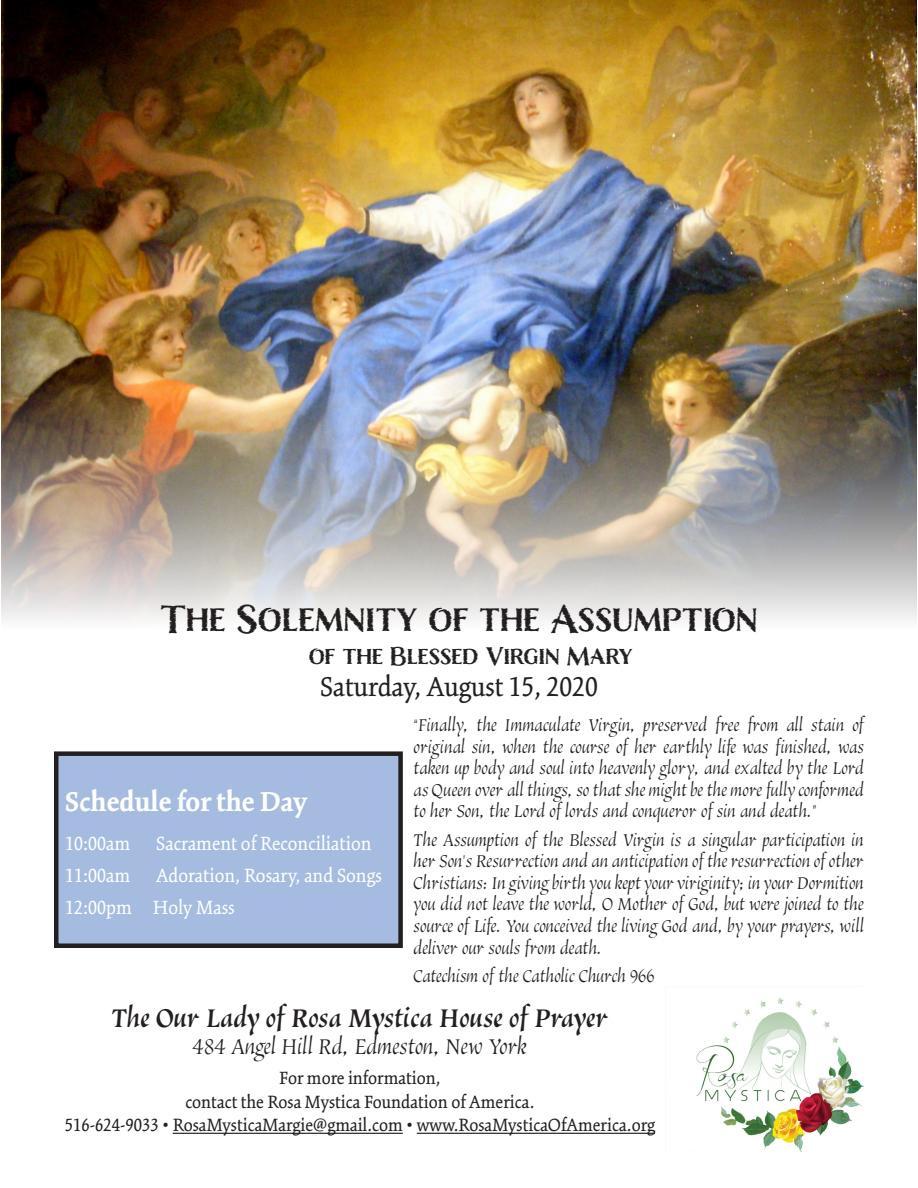
<style>
.page{position:relative;width:918px;height:1188px;background:#fff}
.page>*{position:absolute;margin:0;border:0;box-sizing:border-box;transform-origin:0 0}
.t1{font:700 36px "Nelson";color:#231f20}
.t2{font:30px "Kinesis Pro 3";color:#231f20}
.t3{font:700 30px "Kinesis Pro 3";color:#fff}
.t4{font:500 27px "Vatican";color:#231f20}
.t5{font:700 24px "Nelson";color:#231f20}
.t6{font:300 22.5px "Vatican";color:#231f20}
.t7{font:21px "Kinesis Pro 3";color:#fff}
.t8{font:19.5px/23.4px "Kinesis Pro 3";color:#231f20;text-align:center}
.t9{font:300 18px/21.6px "Vatican";color:#231f20;text-align:justify}
</style>
<div class="page">
<img style="left:696px;top:997px;width:168px;height:155px">
<hr style="left:173px;top:1133px;width:230px;height:1px;background:#231f20">
<hr style="left:417px;top:1133px;width:238px;height:1px;background:#231f20">
<div style="left:56px;top:754px;width:345px;height:192px;background:#a5bce0"></div>
<div style="left:54px;top:751px;width:349px;height:197px;border:4px solid #231f20"></div>
<img style="left:2px;top:0;width:914px;height:332px">
<img style="left:1px;top:332px;width:916px;height:288px">
<p class="t1" style="left:160px;top:595px;width:599px">The Solemnity of the Assumption</p>
<p class="t2" style="left:320px;top:669px;width:279px">Saturday, August 15, 2020</p>
<p class="t5" style="left:309px;top:640px;width:325px">of the Blessed Virgin Mary</p>
<p class="t3" style="left:65px;top:784px;width:243px">Schedule for the Day</p>
<p class="t7" style="left:65px;top:831px;width:308px">10:00am Sacrament of Reconciliation</p>
<p class="t7" style="left:65px;top:863px;width:318px">11:00am Adoration, Rosary, and Songs</p>
<p class="t7" style="left:65px;top:895px;width:171px">12:00pm Holy Mass</p>
<p class="t9" style="left:414px;top:715px;width:452px">“Finally, the Immaculate Virgin, preserved free from all stain of original sin, when the course of her earthly life was finished, was taken up body and soul into heavenly glory, and exalted by the Lord as Queen over all things, so that she might be the more fully conformed to her Son, the Lord of lords and conqueror of sin and death.”</p>
<p class="t9" style="left:414px;top:830px;width:452px">The Assumption of the Blessed Virgin is a singular participation in her Son’s Resurrection and an anticipation of the resurrection of other Christians: In giving birth you kept your viriginity; in your Dormition you did not leave the world, O Mother of God, but were joined to the source of Life. You conceived the living God and, by your prayers, will deliver our souls from death.</p>
<p class="t9" style="left:414px;top:966px;width:243px">Catechism of the Catholic Church 966</p>
<p class="t4" style="left:112px;top:1003px;width:498px">The Our Lady of Rosa Mystica House of Prayer</p>
<p class="t6" style="left:192px;top:1035px;width:337px">484 Angel Hill Rd, Edmeston, New York</p>
<p class="t8" style="left:185px;top:1067px;width:351px">For more information,<br>contact the Rosa Mystica Foundation of America.</p>
<p class="t8" style="left:65px;top:1113px;width:592px">516-624-9033 • RosaMysticaMargie@gmail.com • www.RosaMysticaOfAmerica.org</p>
</div>
